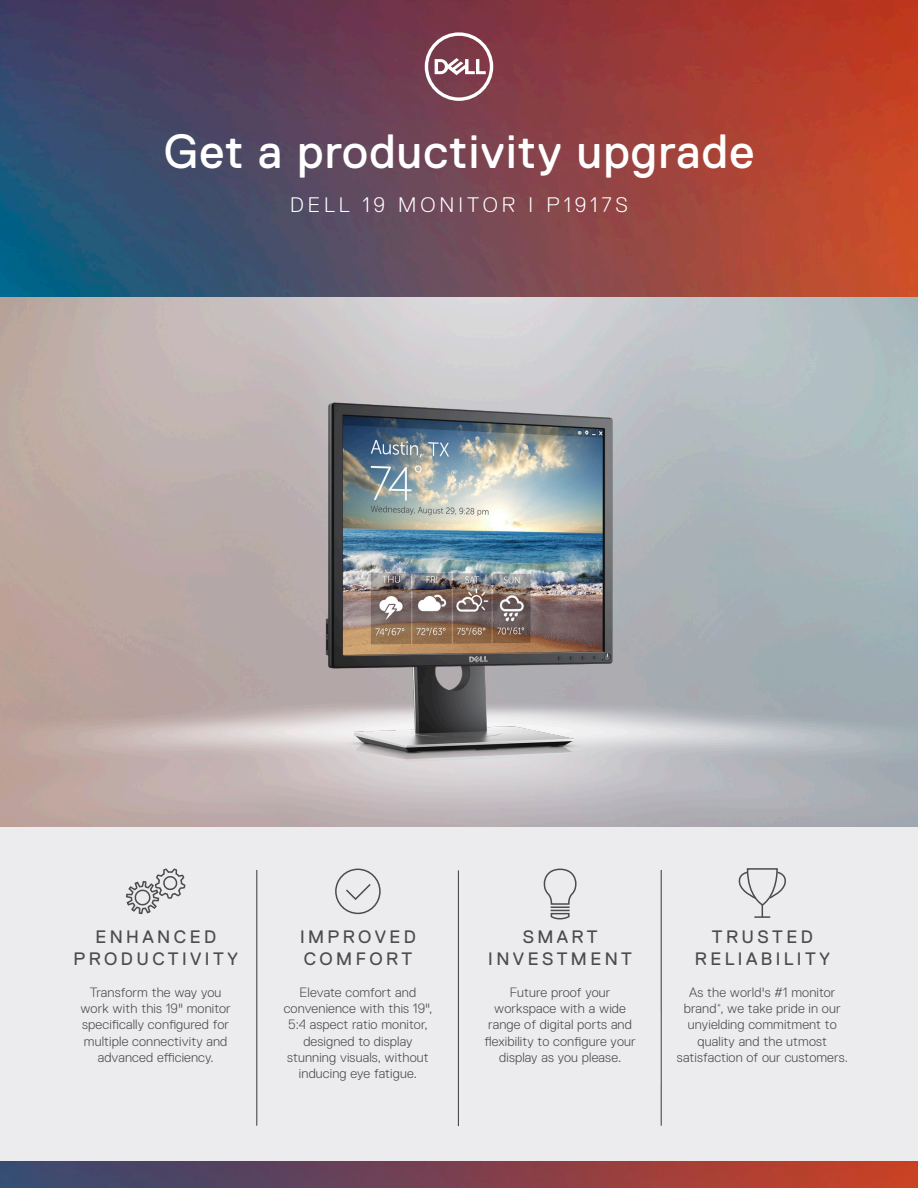
<style>
.page{position:relative;width:918px;height:1188px;background:#fff}
.page>*{position:absolute;margin:0;border:0;box-sizing:border-box;transform-origin:0 0}
.t1{font:48px "Dell Replica";letter-spacing:.025em;color:#fff}
.t2{font:300 21px "Dell Replica";letter-spacing:.19em;color:#fff}
.t3{font:18px/21.6px "Dell Replica";letter-spacing:.19em;color:#4b4c4d;text-align:center}
.t4{font:300 13.5px/16.2px "Dell Replica";letter-spacing:.01em;color:#4b4c4d;text-align:center}
</style>
<div class="page">
<img style="left:0;top:0;width:918px;height:297px">
<div style="left:0;top:827px;width:918px;height:334px;background:#ececee"></div>
<img style="left:0;top:1161px;width:918px;height:27px">
<svg style="left:425px;top:32px;width:68px;height:69px"></svg>
<hr style="left:660px;top:1012px;width:2px;height:72px;background:#fff">
<hr style="left:256px;top:870px;width:1px;height:256px;background:#4b4c4d">
<hr style="left:458px;top:870px;width:1px;height:256px;background:#4b4c4d">
<hr style="left:661px;top:870px;width:1px;height:256px;background:#4b4c4d">
<svg style="left:738px;top:868px;width:48px;height:50px"></svg>
<svg style="left:335px;top:868px;width:46px;height:47px"></svg>
<img style="left:249px;top:384px;width:441px;height:441px">
<svg style="left:543px;top:868px;width:34px;height:52px"></svg>
<svg style="left:125px;top:754px;width:62px;height:161px"></svg>
<h1 class="t1" style="left:164px;top:125px;width:592px">Get a productivity upgrade</h1>
<h2 class="t2" style="left:290px;top:193px;width:339px">DELL 19 MONITOR I P1917S</h2>
<h3 class="t3" style="left:74px;top:926px;width:166px">ENHANCED<br>PRODUCTIVITY</h3>
<h3 class="t3" style="left:488px;top:926px;width:145px">SMART<br>INVESTMENT</h3>
<h3 class="t3" style="left:695px;top:926px;width:136px">TRUSTED<br>RELIABILITY</h3>
<h3 class="t3" style="left:300px;top:926px;width:117px;text-align:left">IMPROVED<br>COMFORT</h3>
<p class="t4" style="left:80px;top:984px;width:152px">Transform the way you work with this 19" monitor specifically configured for multiple connectivity and advanced efficiency.</p>
<p class="t4" style="left:284px;top:984px;width:150px">Elevate comfort and convenience with this 19",<br>5:4 aspect ratio monitor, designed to display stunning visuals, without inducing eye fatigue.</p>
<p class="t4" style="left:484px;top:984px;width:153px">Future proof your workspace with a wide range of digital ports and flexibility to configure your display as you please.</p>
<p class="t4" style="left:677px;top:984px;width:173px">As the world's #1 monitor brand<sup>*</sup>, we take pride in our unyielding commitment to quality and the utmost satisfaction of our customers.</p>
</div>
